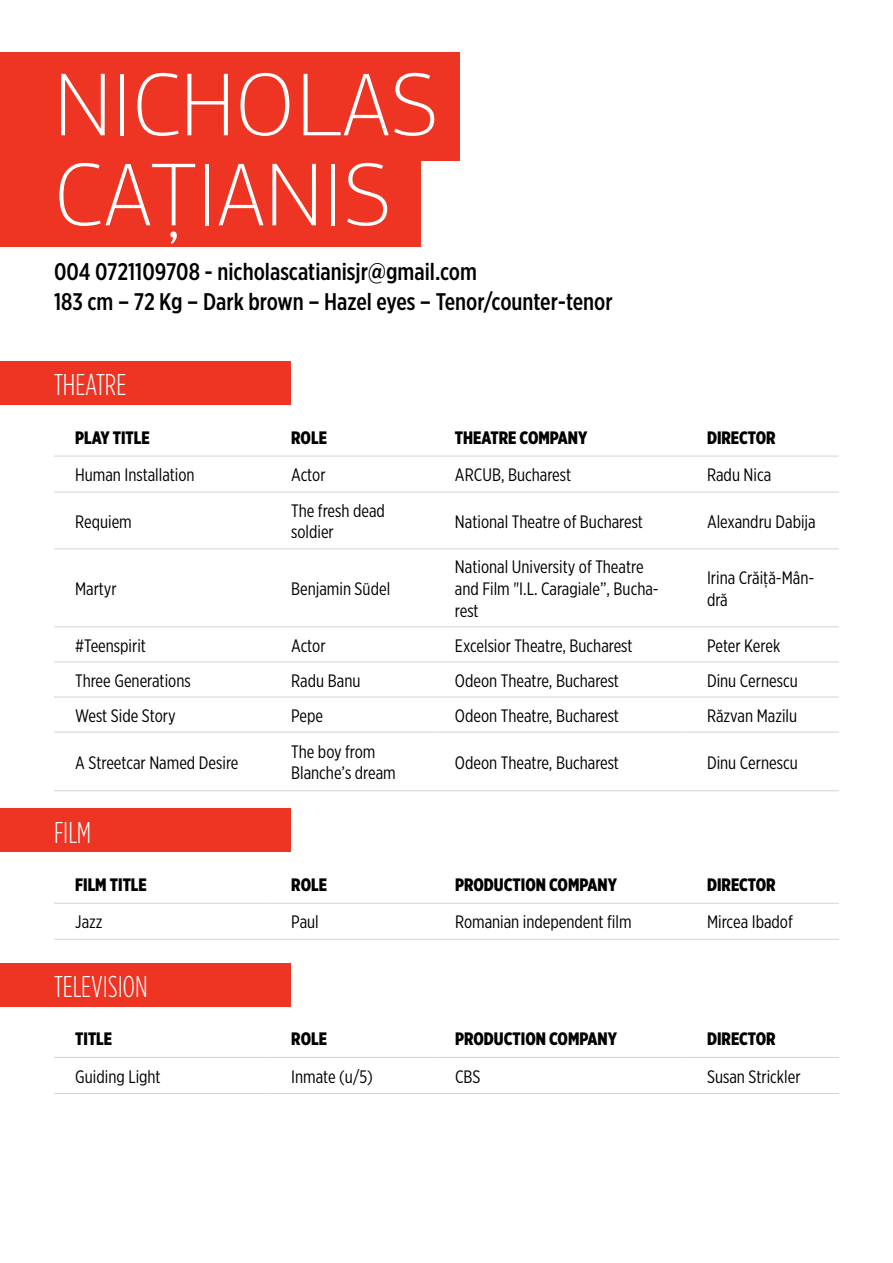
<style>
.page{position:relative;width:893px;height:1263px;background:#fff}
.page>*{position:absolute;margin:0;border:0;box-sizing:border-box;transform-origin:0 0}
.t1{font:100 90px/90px "PF Agora Sans Pro";color:#fff}
.t2{font:300 30px "Gotham Condensed";color:#fff}
.t3{font:500 24px/30px "Gotham X Narrow";color:#000}
.t4{font:18px/21.6px "Gotham X Narrow";color:#000}
.t5{font:900 18px "Gotham X Narrow";color:#000}
</style>
<div class="page">
<div style="left:0;top:52px;width:459px;height:108px;background:#ee3524"></div>
<div style="left:0;top:138px;width:420px;height:108px;background:#ee3524"></div>
<div style="left:0;top:362px;width:291px;height:43px;background:#ee3524"></div>
<hr style="left:54px;top:456px;width:216px;height:1px;background:#d1d3d4">
<hr style="left:270px;top:456px;width:164px;height:1px;background:#d1d3d4">
<hr style="left:54px;top:492px;width:216px;height:1px;background:#d1d3d4">
<hr style="left:270px;top:492px;width:164px;height:1px;background:#d1d3d4">
<hr style="left:54px;top:548px;width:216px;height:1px;background:#d1d3d4">
<hr style="left:270px;top:548px;width:164px;height:1px;background:#d1d3d4">
<hr style="left:54px;top:626px;width:216px;height:1px;background:#d1d3d4">
<hr style="left:270px;top:626px;width:164px;height:1px;background:#d1d3d4">
<hr style="left:54px;top:661px;width:216px;height:1px;background:#d1d3d4">
<hr style="left:270px;top:661px;width:164px;height:1px;background:#d1d3d4">
<hr style="left:54px;top:697px;width:216px;height:1px;background:#d1d3d4">
<hr style="left:270px;top:697px;width:164px;height:1px;background:#d1d3d4">
<hr style="left:434px;top:456px;width:252px;height:1px;background:#d1d3d4">
<hr style="left:686px;top:456px;width:153px;height:1px;background:#d1d3d4">
<hr style="left:434px;top:492px;width:252px;height:1px;background:#d1d3d4">
<hr style="left:686px;top:492px;width:153px;height:1px;background:#d1d3d4">
<hr style="left:434px;top:548px;width:252px;height:1px;background:#d1d3d4">
<hr style="left:686px;top:548px;width:153px;height:1px;background:#d1d3d4">
<hr style="left:434px;top:626px;width:252px;height:1px;background:#d1d3d4">
<hr style="left:686px;top:626px;width:153px;height:1px;background:#d1d3d4">
<hr style="left:434px;top:661px;width:252px;height:1px;background:#d1d3d4">
<hr style="left:686px;top:661px;width:153px;height:1px;background:#d1d3d4">
<hr style="left:434px;top:697px;width:252px;height:1px;background:#d1d3d4">
<hr style="left:686px;top:697px;width:153px;height:1px;background:#d1d3d4">
<hr style="left:54px;top:732px;width:216px;height:1px;background:#d1d3d4">
<hr style="left:270px;top:732px;width:164px;height:1px;background:#d1d3d4">
<hr style="left:54px;top:790px;width:216px;height:1px;background:#d1d3d4">
<hr style="left:270px;top:790px;width:164px;height:1px;background:#d1d3d4">
<hr style="left:434px;top:732px;width:252px;height:1px;background:#d1d3d4">
<hr style="left:686px;top:732px;width:153px;height:1px;background:#d1d3d4">
<hr style="left:434px;top:790px;width:252px;height:1px;background:#d1d3d4">
<hr style="left:686px;top:790px;width:153px;height:1px;background:#d1d3d4">
<div style="left:0;top:809px;width:291px;height:43px;background:#ee3524"></div>
<div style="left:0;top:963px;width:291px;height:43px;background:#ee3524"></div>
<hr style="left:54px;top:903px;width:216px;height:1px;background:#d1d3d4">
<hr style="left:270px;top:903px;width:164px;height:1px;background:#d1d3d4">
<hr style="left:54px;top:939px;width:216px;height:1px;background:#d1d3d4">
<hr style="left:270px;top:939px;width:164px;height:1px;background:#d1d3d4">
<hr style="left:434px;top:903px;width:252px;height:1px;background:#d1d3d4">
<hr style="left:686px;top:903px;width:153px;height:1px;background:#d1d3d4">
<hr style="left:434px;top:939px;width:252px;height:1px;background:#d1d3d4">
<hr style="left:686px;top:939px;width:153px;height:1px;background:#d1d3d4">
<hr style="left:54px;top:1057px;width:216px;height:1px;background:#d1d3d4">
<hr style="left:270px;top:1057px;width:164px;height:1px;background:#d1d3d4">
<hr style="left:54px;top:1093px;width:216px;height:1px;background:#d1d3d4">
<hr style="left:270px;top:1093px;width:164px;height:1px;background:#d1d3d4">
<hr style="left:434px;top:1057px;width:252px;height:1px;background:#d1d3d4">
<hr style="left:686px;top:1057px;width:153px;height:1px;background:#d1d3d4">
<hr style="left:434px;top:1093px;width:252px;height:1px;background:#d1d3d4">
<hr style="left:686px;top:1093px;width:153px;height:1px;background:#d1d3d4">
<h1 class="t1" style="left:54px;top:60px;width:386px">NICHOLAS<br>CAŢIANIS</h1>
<h3 class="t3" style="left:54px;top:256px;width:560px">004 0721109708 - nicholascatianisjr@gmail.com<br>183 cm – 72 Kg – Dark brown – Hazel eyes – Tenor/counter-tenor</h3>
<h2 class="t2" style="left:54px;top:368px;width:74px">THEATRE</h2>
<p class="t5" style="left:75px;top:426px;width:76px">PLAY TITLE</p>
<p class="t5" style="left:291px;top:426px;width:37px">ROLE</p>
<p class="t5" style="left:455px;top:426px;width:134px">THEATRE COMPANY</p>
<p class="t5" style="left:707px;top:426px;width:70px">DIRECTOR</p>
<p class="t4" style="left:75px;top:464px;width:121px">Human Installation</p>
<p class="t4" style="left:291px;top:464px;width:36px">Actor</p>
<p class="t4" style="left:455px;top:464px;width:118px">ARCUB, Bucharest</p>
<p class="t4" style="left:707px;top:464px;width:66px">Radu Nica</p>
<p class="t4" style="left:75px;top:510px;width:58px">Requiem</p>
<p class="t4" style="left:291px;top:499px;width:95px">The fresh dead soldier</p>
<p class="t4" style="left:455px;top:510px;width:190px">National Theatre of Bucharest</p>
<p class="t4" style="left:707px;top:510px;width:110px">Alexandru Dabija</p>
<p class="t4" style="left:75px;top:578px;width:43px">Martyr</p>
<p class="t4" style="left:291px;top:578px;width:101px">Benjamin Südel</p>
<p class="t4" style="left:455px;top:556px;width:205px">National University of Theatre and Film "I.L. Caragiale”, Bucha&shy;rest</p>
<p class="t4" style="left:707px;top:567px;width:109px">Irina Crăiţă-Mân&shy;dră</p>
<p class="t4" style="left:75px;top:634px;width:72px">#Teenspirit</p>
<p class="t4" style="left:291px;top:634px;width:36px">Actor</p>
<p class="t4" style="left:455px;top:634px;width:179px">Excelsior Theatre, Bucharest</p>
<p class="t4" style="left:707px;top:634px;width:75px">Peter Kerek</p>
<p class="t4" style="left:75px;top:669px;width:117px">Three Generations</p>
<p class="t4" style="left:291px;top:669px;width:71px">Radu Banu</p>
<p class="t4" style="left:455px;top:669px;width:166px">Odeon Theatre, Bucharest</p>
<p class="t4" style="left:707px;top:669px;width:92px">Dinu Cernescu</p>
<p class="t4" style="left:75px;top:704px;width:102px">West Side Story</p>
<p class="t4" style="left:291px;top:704px;width:34px">Pepe</p>
<p class="t4" style="left:455px;top:704px;width:166px">Odeon Theatre, Bucharest</p>
<p class="t4" style="left:707px;top:704px;width:92px">Răzvan Mazilu</p>
<p class="t4" style="left:75px;top:751px;width:165px">A Streetcar Named Desire</p>
<p class="t4" style="left:291px;top:740px;width:106px">The boy from<br>Blanche’s dream</p>
<p class="t4" style="left:455px;top:751px;width:166px">Odeon Theatre, Bucharest</p>
<p class="t4" style="left:707px;top:751px;width:92px">Dinu Cernescu</p>
<h2 class="t2" style="left:54px;top:815px;width:39px">FILM</h2>
<p class="t5" style="left:75px;top:873px;width:73px">FILM TITLE</p>
<p class="t5" style="left:291px;top:873px;width:37px">ROLE</p>
<p class="t5" style="left:455px;top:873px;width:163px">PRODUCTION COMPANY</p>
<p class="t5" style="left:707px;top:873px;width:70px">DIRECTOR</p>
<p class="t4" style="left:75px;top:911px;width:29px">Jazz</p>
<p class="t4" style="left:291px;top:911px;width:29px">Paul</p>
<p class="t4" style="left:455px;top:911px;width:178px">Romanian independent film</p>
<p class="t4" style="left:707px;top:911px;width:87px">Mircea Ibadof</p>
<h2 class="t2" style="left:54px;top:969px;width:95px">TELEVISION</h2>
<p class="t5" style="left:75px;top:1027px;width:38px">TITLE</p>
<p class="t5" style="left:291px;top:1027px;width:37px">ROLE</p>
<p class="t5" style="left:455px;top:1027px;width:163px">PRODUCTION COMPANY</p>
<p class="t5" style="left:707px;top:1027px;width:70px">DIRECTOR</p>
<p class="t4" style="left:75px;top:1065px;width:87px">Guiding Light</p>
<p class="t4" style="left:291px;top:1065px;width:83px">Inmate (u/5)</p>
<p class="t4" style="left:455px;top:1065px;width:27px">CBS</p>
<p class="t4" style="left:707px;top:1065px;width:95px">Susan Strickler</p>
</div>
